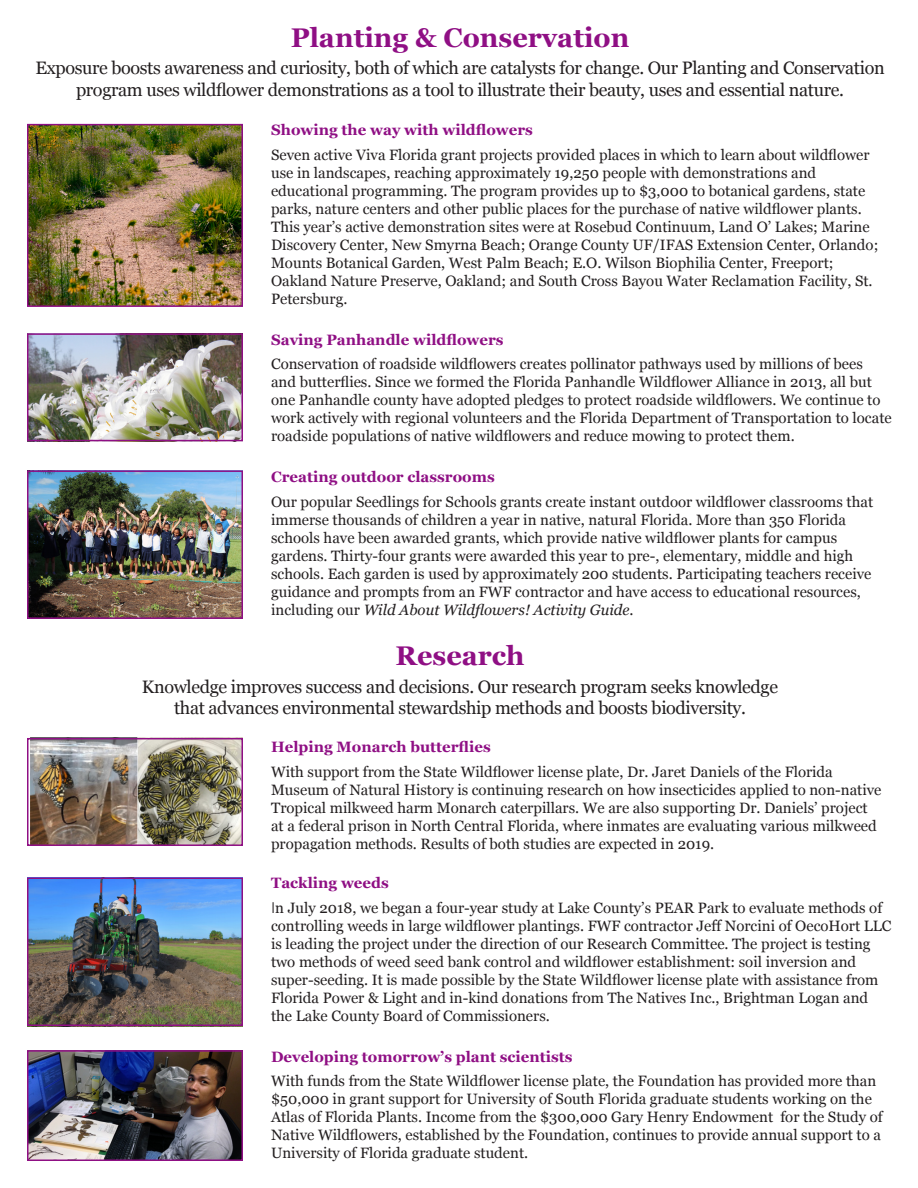
<style>
.page{position:relative;width:918px;height:1188px;background:#fff}
.page>*{position:absolute;margin:0;border:0;box-sizing:border-box;transform-origin:0 0}
.t1{font:700 27px "Georgia";color:#8f0f84}
.t2{font:18px/21.6px "Georgia";letter-spacing:-.02em;color:#231f20;text-align:center}
.t3{font:15px/18px "Georgia";color:#231f20}
.t4{font:700 15px "Georgia";color:#8f0f84}
.s1{font-style:italic}
.s2{font-family:"Helvetica";font-weight:300}
</style>
<div class="page">
<img style="left:30px;top:127px;width:210px;height:177px">
<div style="left:27px;top:124px;width:216px;height:183px;border:2px solid #8f0f84"></div>
<img style="left:30px;top:336px;width:210px;height:102px">
<div style="left:27px;top:333px;width:216px;height:108px;border:2px solid #8f0f84"></div>
<img style="left:30px;top:473px;width:210px;height:143px">
<div style="left:27px;top:470px;width:216px;height:149px;border:2px solid #8f0f84"></div>
<img style="left:30px;top:741px;width:210px;height:102px">
<div style="left:27px;top:738px;width:216px;height:108px;border:2px solid #8f0f84"></div>
<img style="left:30px;top:881px;width:210px;height:142px">
<div style="left:27px;top:878px;width:216px;height:148px;border:2px solid #8f0f84"></div>
<img style="left:30px;top:1053px;width:210px;height:105px">
<div style="left:27px;top:1050px;width:216px;height:111px;border:2px solid #8f0f84"></div>
<p class="t1" style="left:291px;top:17px;width:340px">Planting &amp; Conservation</p>
<p class="t2" style="left:35px;top:57px;width:851px">Exposure boosts awareness and curiosity, both of which are catalysts for change. Our Planting and Conservation program uses wildflower demonstrations as a tool to illustrate their beauty, uses and essential nature.</p>
<p class="t4" style="left:271px;top:119px;width:263px">Showing the way with wildflowers</p>
<p class="t3" style="left:271px;top:145px;width:609px">Seven active Viva Florida grant projects provided places in which to learn about wildflower use in landscapes, reaching approximately 19,250 people with demonstrations and educational programming. The program provides up to $3,000 to botanical gardens, state parks, nature centers and other public places for the purchase of native wildflower plants.<br>This year’s active demonstration sites were at Rosebud Continuum, Land O’ Lakes; Marine Discovery Center, New Smyrna Beach; Orange County UF/IFAS Extension Center, Orlando; Mounts Botanical Garden, West Palm Beach; E.O. Wilson Biophilia Center, Freeport; Oakland Nature Preserve, Oakland; and South Cross Bayou Water Reclamation Facility, St.<br>Petersburg.</p>
<p class="t4" style="left:271px;top:328px;width:234px">Saving Panhandle wildflowers</p>
<p class="t3" style="left:271px;top:355px;width:622px">Conservation of roadside wildflowers creates pollinator pathways used by millions of bees<br>and butterflies. Since we formed the Florida Panhandle Wildflower Alliance in 2013, all but one Panhandle county have adopted pledges to protect roadside wildflowers. We continue to work actively with regional volunteers and the Florida Department of Transportation to locate roadside populations of native wildflowers and reduce mowing to protect them.</p>
<p class="t4" style="left:271px;top:465px;width:225px">Creating outdoor classrooms</p>
<p class="t3" style="left:271px;top:492px;width:604px">Our popular Seedlings for Schools grants create instant outdoor wildflower classrooms that immerse thousands of children a year in native, natural Florida. More than 350 Florida schools have been awarded grants, which provide native wildflower plants for campus gardens. Thirty-four grants were awarded this year to pre-, elementary, middle and high schools. Each garden is used by approximately 200 students. Participating teachers receive guidance and prompts from an FWF contractor and have access to educational resources, including our <span class="s1">Wild About Wildflowers! Activity Guide</span>.</p>
<p class="t1" style="left:396px;top:635px;width:131px">Research</p>
<p class="t2" style="left:142px;top:675px;width:638px">Knowledge improves success and decisions. Our research program seeks knowledge that advances environmental stewardship methods and boosts biodiversity.</p>
<p class="t4" style="left:271px;top:736px;width:221px">Helping Monarch butterflies</p>
<p class="t3" style="left:271px;top:762px;width:612px">With support from the State Wildflower license plate, Dr. Jaret Daniels of the Florida Museum of Natural History is continuing research on how insecticides applied to non-native Tropical milkweed harm Monarch caterpillars. We are also supporting Dr. Daniels’ project at a federal prison in North Central Florida, where inmates are evaluating various milkweed propagation methods. Results of both studies are expected in 2019.</p>
<p class="t4" style="left:271px;top:872px;width:119px">Tackling weeds</p>
<p class="t3" style="left:271px;top:898px;width:622px"><span class="s2">I</span>n July 2018, we began a four-year study at Lake County’s PEAR Park to evaluate methods of controlling weeds in large wildflower plantings. FWF contractor Jeff Norcini of OecoHort LLC is leading the project under the direction of our Research Committee. The project is testing two methods of weed seed bank control and wildflower establishment: soil inversion and super-seeding. It is made possible by the State Wildflower license plate with assistance from Florida Power &amp; Light and in-kind donations from The Natives Inc., Brightman Logan and the Lake County Board of Commissioners.</p>
<p class="t4" style="left:271px;top:1045px;width:303px">Developing tomorrow’s plant scientists</p>
<p class="t3" style="left:271px;top:1071px;width:613px">With funds from the State Wildflower license plate, the Foundation has provided more than $50,000 in grant support for University of South Florida graduate students working on the Atlas of Florida Plants. Income from the $300,000 Gary Henry Endowment for the Study of Native Wildflowers, established by the Foundation, continues to provide annual support to a University of Florida graduate student.</p>
</div>
